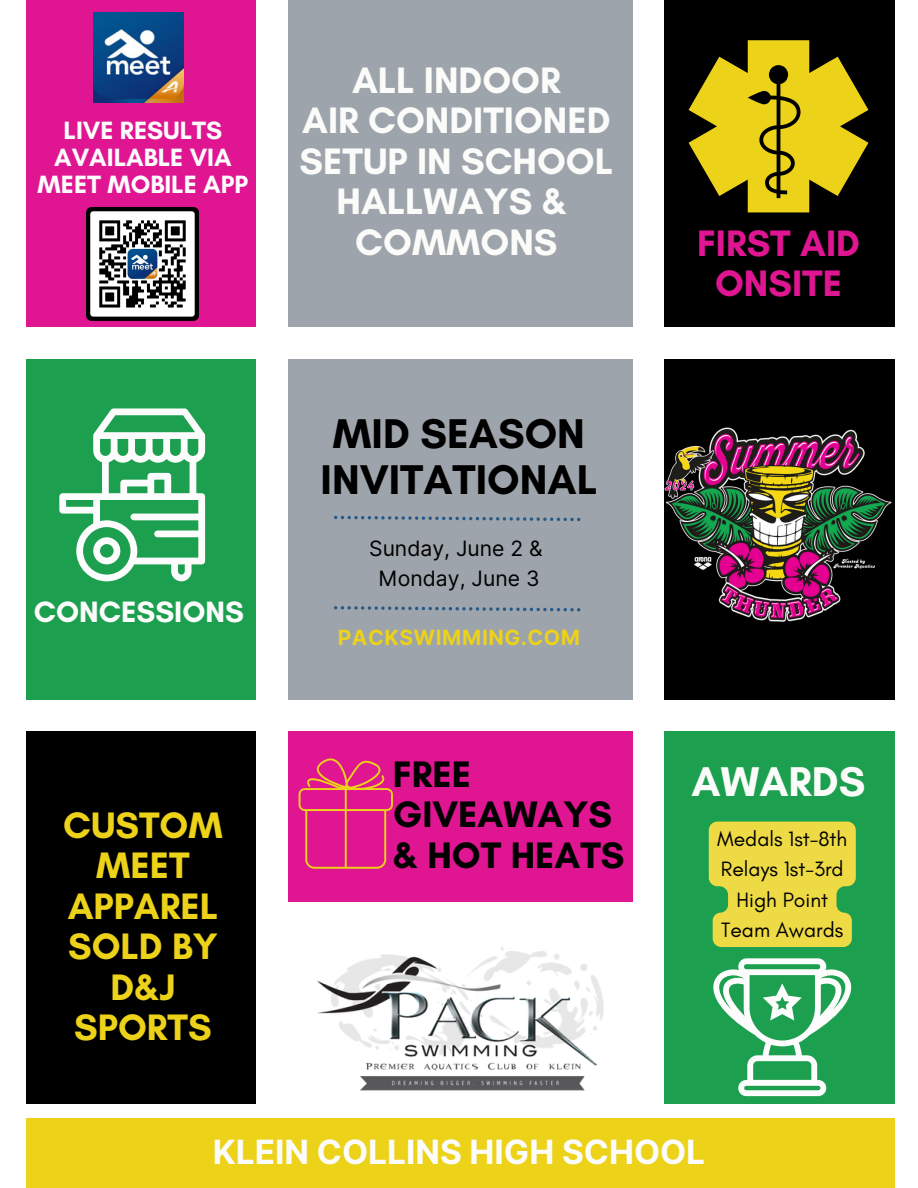
<style>
.page{position:relative;width:918px;height:1188px;background:#fff}
.page>*{position:absolute;margin:0;border:0;box-sizing:border-box;transform-origin:0 0}
.t1{font:700 42.3px/45.5px "Glacial Indifference";color:#000}
.t2{font:700 42.3px "Glacial Indifference";color:#fbfcf9}
.t3{font:700 37.5px/40.5px "Glacial Indifference";color:#fbfcf9;text-align:center}
.t4{font:700 37.5px/40.5px "Glacial Indifference";color:#ecd219;text-align:center}
.t5{font:700 37.5px/40.5px "Glacial Indifference";color:#000}
.t6{font:700 37.5px/40.5px "Glacial Indifference";color:#e01592;text-align:center}
.t7{font:700 33.45px "Inter";color:#fcfcfc}
.t8{font:700 30px "Glacial Indifference";color:#fcfcfc}
.t9{font:700 25.5px/27px "Glacial Indifference";color:#fcfcfc;text-align:center}
.t10{font:21.15px "Glacial Indifference";color:#000}
.t11{font:21.15px "Inter";color:#000}
.t12{font:700 21px "Inter";letter-spacing:.025em;color:#ecd219}
</style>
<div class="page">
<div style="left:26px;top:0;width:230px;height:327px;background:#e01592"></div>
<div style="left:288px;top:0;width:345px;height:700px;background:#9ea4ab"></div>
<div style="left:664px;top:0;width:231px;height:327px;background:#000"></div>
<div style="left:26px;top:359px;width:230px;height:341px;background:#1ca04f"></div>
<div style="left:664px;top:359px;width:231px;height:341px;background:#000"></div>
<div style="left:26px;top:731px;width:230px;height:373px;background:#000"></div>
<div style="left:288px;top:731px;width:345px;height:171px;background:#e01592"></div>
<div style="left:664px;top:731px;width:231px;height:373px;background:#1ca04f"></div>
<img style="left:317px;top:947px;width:287px;height:144px">
<div style="left:26px;top:1119px;width:868px;height:69px;background:#ecd219"></div>
<div style="left:267px;top:327px;width:384px;height:32px;background:#fff"></div>
<svg style="left:334px;top:516px;width:246px;height:5px"></svg>
<svg style="left:334px;top:606px;width:246px;height:6px"></svg>
<svg style="left:689px;top:40px;width:179px;height:172px"></svg>
<svg style="left:299px;top:758px;width:94px;height:111px"></svg>
<svg style="left:713px;top:958px;width:138px;height:138px"></svg>
<svg style="left:59px;top:408px;width:146px;height:173px"></svg>
<img style="left:94px;top:12px;width:90px;height:90px">
<img style="left:86px;top:207px;width:113px;height:114px">
<img style="left:664px;top:427px;width:228px;height:195px">
<svg style="left:709px;top:822px;width:147px;height:125px;background:#ded544"></svg>
<p class="t9" style="left:38px;top:117px;width:212px">LIVE RESULTS<br>AVAILABLE VIA<br>MEET MOBILE APP</p>
<h1 class="t3" style="left:300px;top:59px;width:315px">ALL INDOOR<br>AIR CONDITIONED<br>SETUP IN SCHOOL<br>HALLWAYS &amp;<br>COMMONS</h1>
<h2 class="t8" style="left:34px;top:593px;width:212px">CONCESSIONS</h2>
<p class="t4" style="left:63px;top:804px;width:161px">CUSTOM<br>MEET<br>APPAREL<br>SOLD BY<br>D&amp;J<br>SPORTS</p>
<p class="t1" style="left:321px;top:411px;width:278px">MID SEASON<br>INVITATIONAL</p>
<h2 class="t11" style="left:369px;top:536px;width:175px">Sunday, June 2 &amp;</h2>
<p class="t11" style="left:378px;top:566px;width:162px">Monday, June 3</p>
<h4 class="t12" style="left:338px;top:625px;width:244px">PACKSWIMMING.COM</h4>
<p class="t5" style="left:393px;top:753px;width:233px">FREE<br>GIVEAWAYS &amp; HOT HEATS</p>
<p class="t6" style="left:697px;top:222px;width:164px">FIRST AID<br>ONSITE</p>
<h6 class="t2" style="left:692px;top:756px;width:175px">AWARDS</h6>
<h2 class="t10" style="left:717px;top:826px;width:132px">Medals 1st-8th</h2>
<h1 class="t10" style="left:721px;top:856px;width:124px">Relays 1st-3rd</h1>
<p class="t10" style="left:737px;top:887px;width:93px">High Point</p>
<p class="t10" style="left:721px;top:917px;width:124px">Team Awards</p>
<h2 class="t7" style="left:213px;top:1132px;width:494px">KLEIN COLLINS HIGH SCHOOL</h2>
</div>
